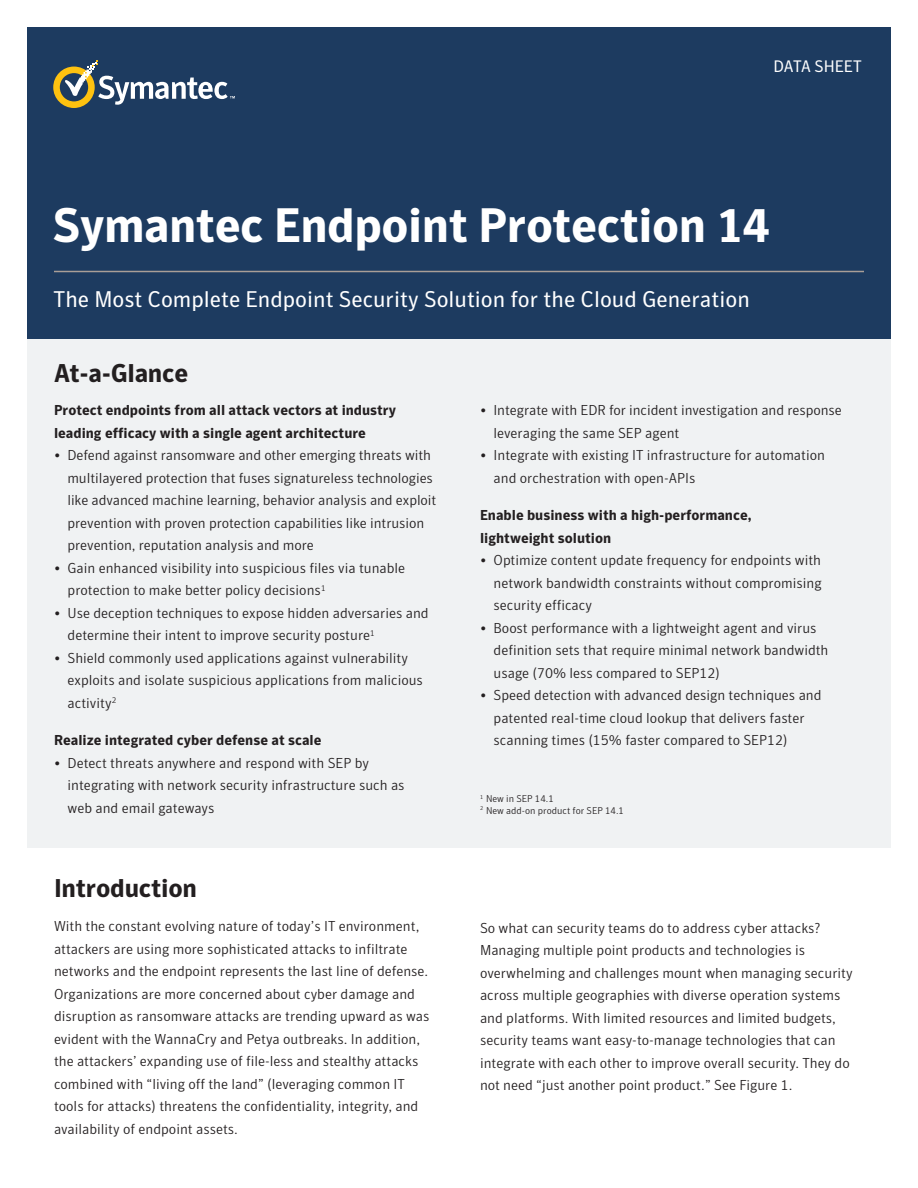
<style>
.page{position:relative;width:918px;height:1188px;background:#fff}
.page>*{position:absolute;margin:0;border:0;box-sizing:border-box;transform-origin:0 0}
.t1{font:700 48px "Symantec Sans";letter-spacing:-.01em;color:#fff}
.t2{font:700 25.5px "Symantec Sans";letter-spacing:-.01em;color:#231f20}
.t3{font:22.5px "Symantec Sans";color:#fff}
.t4{font:16.5px "Symantec Sans";color:#fff}
.Body_Copy{font:300 14.25px/22.5px "Symantec Sans";color:#231f20}
.Body_Copy-2{font:700 14.25px/22.5px "Symantec Sans";color:#231f20}
.Body_Copy-3{font:300 9.75px "Symantec Sans";color:#231f20}
</style>
<div class="page">
<div style="left:27px;top:329px;width:864px;height:519px;background:#f0f2f3"></div>
<div style="left:27px;top:27px;width:864px;height:312px;background:#1d3b60"></div>
<svg style="left:53px;top:60px;width:182px;height:48px"></svg>
<hr style="left:54px;top:271px;width:810px;height:1px;background:#a99e97">
<p class="t4" style="left:774px;top:56px;width:90px">DATA SHEET</p>
<p class="t1" style="left:52px;top:197px;width:719px">Symantec Endpoint Protection 14</p>
<p class="t3" style="left:54px;top:286px;width:698px">The Most Complete Endpoint Security Solution for the Cloud Generation</p>
<p class="t2" style="left:54px;top:358px;width:136px">At-a-Glance</p>
<p class="Body_Copy-2" style="left:54px;top:399px;width:344px">Protect endpoints from all attack vectors at industry leading efficacy with a single agent architecture</p>
<p class="Body_Copy" style="left:67px;top:444px;width:371px;text-indent:-13px">• Defend against ransomware and other emerging threats with multilayered protection that fuses signatureless technologies like advanced machine learning, behavior analysis and exploit prevention with proven protection capabilities like intrusion prevention, reputation analysis and more</p>
<p class="Body_Copy" style="left:68px;top:557px;width:339px;text-indent:-14px">• Gain enhanced visibility into suspicious files via tunable protection to make better policy decisions<sup>1</sup></p>
<p class="Body_Copy" style="left:68px;top:602px;width:363px;text-indent:-14px">• Use deception techniques to expose hidden adversaries and determine their intent to improve security posture<sup>1</sup></p>
<p class="Body_Copy" style="left:68px;top:647px;width:357px;text-indent:-14px">• Shield commonly used applications against vulnerability exploits and isolate suspicious applications from malicious activity<sup>2</sup></p>
<p class="Body_Copy-2" style="left:54px;top:729px;width:269px">Realize integrated cyber defense at scale</p>
<p class="Body_Copy" style="left:68px;top:752px;width:339px;text-indent:-14px">• Detect threats anywhere and respond with SEP by integrating with network security infrastructure such as web and email gateways</p>
<p class="t2" style="left:54px;top:873px;width:145px">Introduction</p>
<p class="Body_Copy" style="left:54px;top:915px;width:377px">With the constant evolving nature of today’s IT environment, attackers are using more sophisticated attacks to infiltrate networks and the endpoint represents the last line of defense.<br>Organizations are more concerned about cyber damage and disruption as ransomware attacks are trending upward as was evident with the WannaCry and Petya outbreaks. In addition, the attackers’ expanding use of file-less and stealthy attacks combined with “living off the land” (leveraging common IT tools for attacks) threatens the confidentiality, integrity, and availability of endpoint assets.</p>
<p class="Body_Copy" style="left:493px;top:399px;width:350px;text-indent:-13px">• Integrate with EDR for incident investigation and response leveraging the same SEP agent</p>
<p class="Body_Copy" style="left:494px;top:444px;width:333px;text-indent:-14px">• Integrate with existing IT infrastructure for automation and orchestration with open-APIs</p>
<p class="Body_Copy-2" style="left:480px;top:504px;width:273px">Enable business with a high-performance, lightweight solution</p>
<p class="Body_Copy" style="left:494px;top:549px;width:330px;text-align:justify;text-indent:-14px">• Optimize content update frequency for endpoints with network bandwidth constraints without compromising security efficacy</p>
<p class="Body_Copy" style="left:494px;top:617px;width:336px;text-indent:-14px">• Boost performance with a lightweight agent and virus definition sets that require minimal network bandwidth usage (70% less compared to SEP12)</p>
<p class="Body_Copy" style="left:494px;top:684px;width:330px;text-indent:-14px">• Speed detection with advanced design techniques and patented real-time cloud lookup that delivers faster scanning times (15% faster compared to SEP12)</p>
<p class="Body_Copy-3" style="left:480px;top:793px;width:75px"><sup>1</sup> New in SEP 14.1</p>
<p class="Body_Copy-3" style="left:480px;top:804px;width:146px"><sup>2</sup> New add-on product for SEP 14.1</p>
<p class="Body_Copy" style="left:480px;top:916px;width:374px">So what can security teams do to address cyber attacks?<br>Managing multiple point products and technologies is overwhelming and challenges mount when managing security across multiple geographies with diverse operation systems and platforms. With limited resources and limited budgets, security teams want easy-to-manage technologies that can integrate with each other to improve overall security. They do not need “just another point product.” See Figure 1.</p>
</div>
